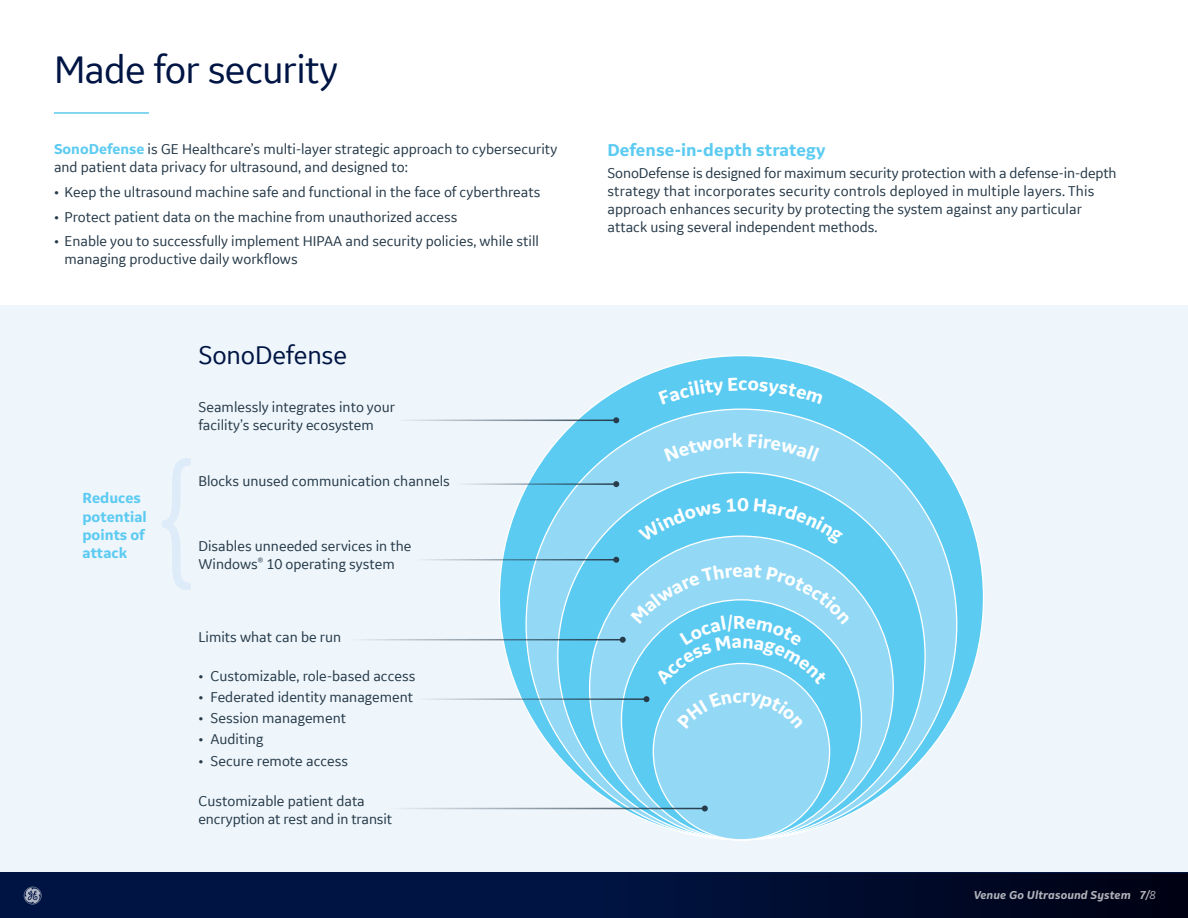
<style>
.page{position:relative;width:1188px;height:918px;background:#fff}
.page>*{position:absolute;margin:0;border:0;box-sizing:border-box;transform-origin:0 0}
.t1{font:40.5px "GE Inspira Sans";letter-spacing:-.02em;color:#001544}
.t2{font:27px "GE Inspira Sans";letter-spacing:-.005em;color:#001544}
.t3{font:700 18px "GE Inspira Sans";color:#5ccbf2}
.t4{font:700 15.3px/18.3px "GE Inspira Sans";color:#5ccbf2}
.t5{font:15px/18px "GE Inspira Sans";color:#253948}
.t6{font:italic 700 12px "GE Inspira Sans";letter-spacing:.005em;color:#fff}
.s1{font-weight:700;color:#5ccbf2}
.s2{font-weight:400}
</style>
<div class="page">
<div style="left:0;top:306px;width:1188px;height:577px;background:#eef5fb"></div>
<div style="left:499px;top:356px;width:485px;height:484px;background:#5ccbf2;border-radius:50%"></div>
<div style="left:526px;top:409px;width:431px;height:431px;background:#93d9f6;border-radius:50%"></div>
<div style="left:558px;top:472px;width:367px;height:368px;background:#5ccbf2;border-radius:50%"></div>
<div style="left:590px;top:536px;width:303px;height:304px;background:#93d9f6;border-radius:50%"></div>
<div style="left:621px;top:600px;width:240px;height:240px;background:#5ccbf2;border-radius:50%"></div>
<div style="left:653px;top:663px;width:177px;height:177px;background:#93d9f6;border-radius:50%"></div>
<hr style="left:395px;top:420px;width:221px;height:1px;background:#253948">
<svg style="left:613px;top:417px;width:6px;height:6px"></svg>
<hr style="left:413px;top:559px;width:203px;height:1px;background:#253948">
<hr style="left:347px;top:639px;width:276px;height:1px;background:#253948">
<hr style="left:413px;top:698px;width:233px;height:2px;background:#253948">
<svg style="left:644px;top:696px;width:6px;height:6px"></svg>
<hr style="left:386px;top:808px;width:319px;height:1px;background:#253948">
<svg style="left:702px;top:806px;width:6px;height:6px"></svg>
<hr style="left:455px;top:483px;width:161px;height:2px;background:#253948">
<svg style="left:613px;top:481px;width:6px;height:6px"></svg>
<svg style="left:162px;top:458px;width:29px;height:132px"></svg>
<hr style="left:54px;top:112px;width:95px;height:2px;background:#5ccbf2">
<div style="left:0;top:873px;width:1188px;height:45px;background:linear-gradient(to right,#00194f,#00061e)"></div>
<svg style="left:24px;top:887px;width:18px;height:17px"></svg>
<svg style="left:638px;top:503px;width:83px;height:39px"></svg>
<svg style="left:754px;top:499px;width:89px;height:47px"></svg>
<svg style="left:613px;top:557px;width:237px;height:128px"></svg>
<h1 class="t1" style="left:54px;top:45px;width:286px">Made for security</h1>
<p class="t5" style="left:54px;top:140px;width:505px"><span class="s1">SonoDefense</span> is GE Healthcare’s multi-layer strategic approach to cybersecurity and patient data privacy for ultrasound, and designed to:</p>
<p class="t5" style="left:54px;top:182px;width:488px">• Keep the ultrasound machine safe and functional in the face of cyberthreats</p>
<p class="t5" style="left:54px;top:207px;width:405px">• Protect patient data on the machine from unauthorized access</p>
<p class="t5" style="left:64px;top:232px;width:476px;text-indent:-10px">• Enable you to successfully implement HIPAA and security policies, while still managing productive daily workflows</p>
<h2 class="t2" style="left:198px;top:339px;width:150px">SonoDefense</h2>
<p class="t5" style="left:198px;top:398px;width:198px">Seamlessly integrates into your facility’s security ecosystem</p>
<p class="t4" style="left:82px;top:489px;width:66px">Reduces potential points of attack</p>
<p class="t5" style="left:198px;top:472px;width:253px">Blocks unused communication channels</p>
<p class="t5" style="left:198px;top:537px;width:215px">Disables unneeded services in the<br>Windows<sup>®</sup> 10 operating system</p>
<p class="t5" style="left:198px;top:628px;width:144px">Limits what can be run</p>
<p class="t5" style="left:198px;top:666px;width:219px">• Customizable, role-based access</p>
<p class="t5" style="left:198px;top:687px;width:216px">• Federated identity management</p>
<p class="t5" style="left:198px;top:709px;width:149px">• Session management</p>
<p class="t5" style="left:198px;top:730px;width:66px">• Auditing</p>
<p class="t5" style="left:198px;top:751px;width:151px">• Secure remote access</p>
<p class="t5" style="left:198px;top:792px;width:195px">Customizable patient data encryption at rest and in transit</p>
<p class="t3" style="left:608px;top:139px;width:219px">Defense-in-depth strategy</p>
<p class="t5" style="left:608px;top:163px;width:511px">SonoDefense is designed for maximum security protection with a defense-in-depth strategy that incorporates security controls deployed in multiple layers. This approach enhances security by protecting the system against any particular attack using several independent methods.</p>
<p class="t6" style="left:973px;top:888px;width:184px">Venue Go Ultrasound System 7/<span class="s2">8</span></p>
</div>
